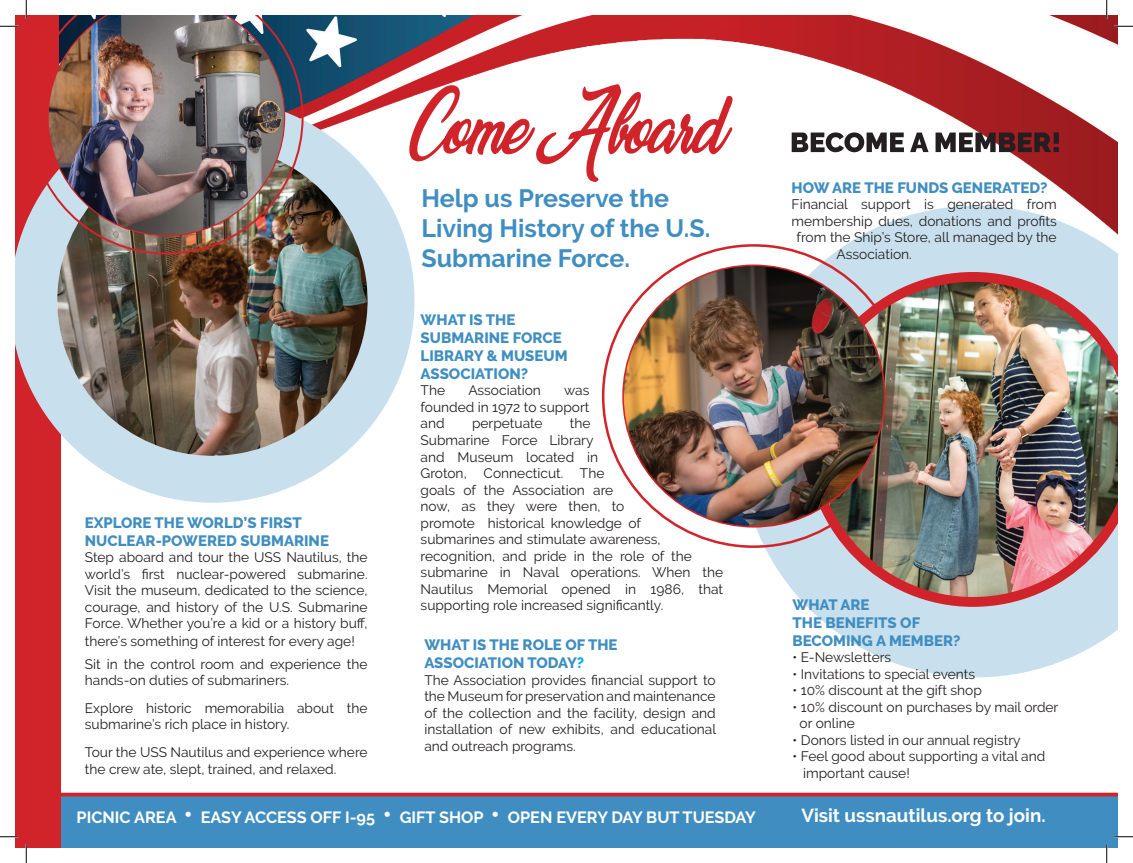
<style>
.page{position:relative;width:1133px;height:863px;background:#fff}
.page>*{position:absolute;margin:0;border:0;box-sizing:border-box;transform-origin:0 0}
.t1{font:700 25px/30px "Raleway";color:#408ec1}
.t2{font:700 18.75px "Raleway";color:#fff}
.t3{font:700 16.25px "Raleway";color:#fff}
.t4{font:800 15px/18px "Raleway";color:#408ec1}
.t5{font:13.75px/16.5px "Raleway";color:#231f20}
.s1{color:#00aeef}
.s2{font-size:25px}
</style>
<div class="page">
<div style="left:15px;top:793px;width:1103px;height:55px;background:#408ec1"></div>
<div style="left:15px;top:15px;width:45px;height:833px;background:#d1232a"></div>
<svg style="left:60px;top:792px;width:1058px;height:4px;background:#d8494f"></svg>
<img style="left:303px;top:15px;width:814px;height:236px">
<svg style="left:15px;top:98px;width:399px;height:404px;fill:#c8e0ee"></svg>
<img style="left:57px;top:145px;width:310px;height:311px;border-radius:155px">
<img style="left:29px;top:15px;width:274px;height:239px">
<img style="left:47px;top:15px;width:238px;height:221px">
<svg style="left:740px;top:206px;width:378px;height:471px;fill:#c8e0ee"></svg>
<img style="left:805px;top:272px;width:313px;height:335px">
<img style="left:623px;top:265px;width:261px;height:262px;border-radius:131px">
<svg style="left:791px;top:132px;width:267px;height:20px"></svg>
<svg style="left:409px;top:84px;width:323px;height:98px"></svg>
<svg style="left:0;top:25px;width:19px;height:2px"></svg>
<svg style="left:1114px;top:25px;width:18px;height:2px"></svg>
<svg style="left:0;top:835px;width:19px;height:2px"></svg>
<svg style="left:1114px;top:836px;width:18px;height:1px"></svg>
<svg style="left:25px;top:0;width:2px;height:19px"></svg>
<svg style="left:25px;top:844px;width:2px;height:18px"></svg>
<svg style="left:1105px;top:0;width:2px;height:19px"></svg>
<svg style="left:1106px;top:844px;width:1px;height:18px"></svg>
<h1 class="t1" style="left:421px;top:183px;width:290px">Help us Preserve the<br>Living History of the U.S.<br>Submarine Force.</h1>
<p class="t4" style="left:420px;top:311px;width:148px">WHAT IS THE<br>SUBMARINE FORCE<br>LIBRARY &amp; MUSEUM<br>ASSOCIATION?</p>
<p class="t5" style="left:420px;top:382px;width:26px">The</p>
<p class="t5" style="left:468px;top:382px;width:74px">Association</p>
<p class="t5" style="left:420px;top:382px;width:170px;text-align:justify;text-indent:144px">was founded in 1972 to support and</p>
<p class="t5" style="left:420px;top:415px;width:304px;text-indent:149px">the<br>Submarine Force Library<br>and Museum located in<br>Groton, Connecticut. The<br>goals of the Association are<br>now, as they were then, to<br>promote historical knowledge of<br>submarines and stimulate awareness, recognition, and pride in the role of the submarine in Naval operations. When the<br>Nautilus Memorial opened in 1986, that supporting role increased significantly.</p>
<p class="t4" style="left:424px;top:636px;width:195px">WHAT IS THE ROLE OF THE<br>ASSOCIATION TODAY<span class="s1">?</span></p>
<p class="t5" style="left:424px;top:671px;width:293px;text-align:justify">The Association provides financial support to the Museum for preservation and maintenance of the collection and the facility, design and installation of new exhibits, and educational and outreach programs.</p>
<p class="t5" style="left:472px;top:415px;width:72px">perpetuate</p>
<p class="t4" style="left:85px;top:513px;width:246px">EXPLORE THE WORLD’S FIRST<br>NUCLEAR-POWERED SUBMARINE</p>
<p class="t5" style="left:85px;top:549px;width:284px;text-align:justify">Step aboard and tour the USS Nautilus, the world’s first nuclear-powered submarine.<br>Visit the museum, dedicated to the science, courage, and history of the U.S. Submarine Force. Whether you’re a kid or a history buff,</p>
<p class="t5" style="left:85px;top:630px;width:284px;line-height:22.1px">there’s something of interest for every age!<br>Sit in the control room and experience the</p>
<p class="t5" style="left:85px;top:666px;width:284px;line-height:27.8px">hands-on duties of submariners.<br>Explore historic memorabilia about the</p>
<p class="t5" style="left:85px;top:710px;width:284px;line-height:27.8px">submarine’s rich place in history.<br>Tour the USS Nautilus and experience where</p>
<p class="t5" style="left:85px;top:760px;width:253px">the crew ate, slept, trained, and relaxed.</p>
<p class="t3" style="left:77px;top:808px;width:680px">PICNIC AREA <span class="s2">•</span> EASY ACCESS OFF I-95 <span class="s2">•</span> GIFT SHOP <span class="s2">•</span> OPEN EVERY DAY BUT TUESDAY</p>
<p class="t4" style="left:791px;top:178px;width:257px">HOW ARE THE FUNDS GENERATED?</p>
<p class="t5" style="left:791px;top:196px;width:266px">Financial support is generated from</p>
<p class="t5" style="left:791px;top:212px;width:266px">membership dues, donations and profits</p>
<p class="t5" style="left:796px;top:229px;width:262px">from the Ship’s Store, all managed by the</p>
<p class="t5" style="left:836px;top:245px;width:77px">Association.</p>
<p class="t4" style="left:792px;top:595px;width:169px">WHAT ARE<br>THE BENEFITS OF<br>BECOMING A MEMBER?</p>
<p class="t5" style="left:792px;top:649px;width:100px">• E-Newsletters</p>
<p class="t5" style="left:792px;top:665px;width:184px">• Invitations to special events</p>
<p class="t5" style="left:792px;top:682px;width:191px">• 10% discount at the gift shop</p>
<p class="t5" style="left:799px;top:698px;width:260px;text-indent:-7px">• 10% discount on purchases by mail order or online</p>
<p class="t5" style="left:792px;top:731px;width:230px">• Donors listed in our annual registry</p>
<p class="t5" style="left:803px;top:748px;width:244px;text-indent:-11px">• Feel good about supporting a vital and important cause!</p>
<h2 class="t2" style="left:801px;top:804px;width:246px">Visit ussnautilus.org to join.</h2>
</div>
